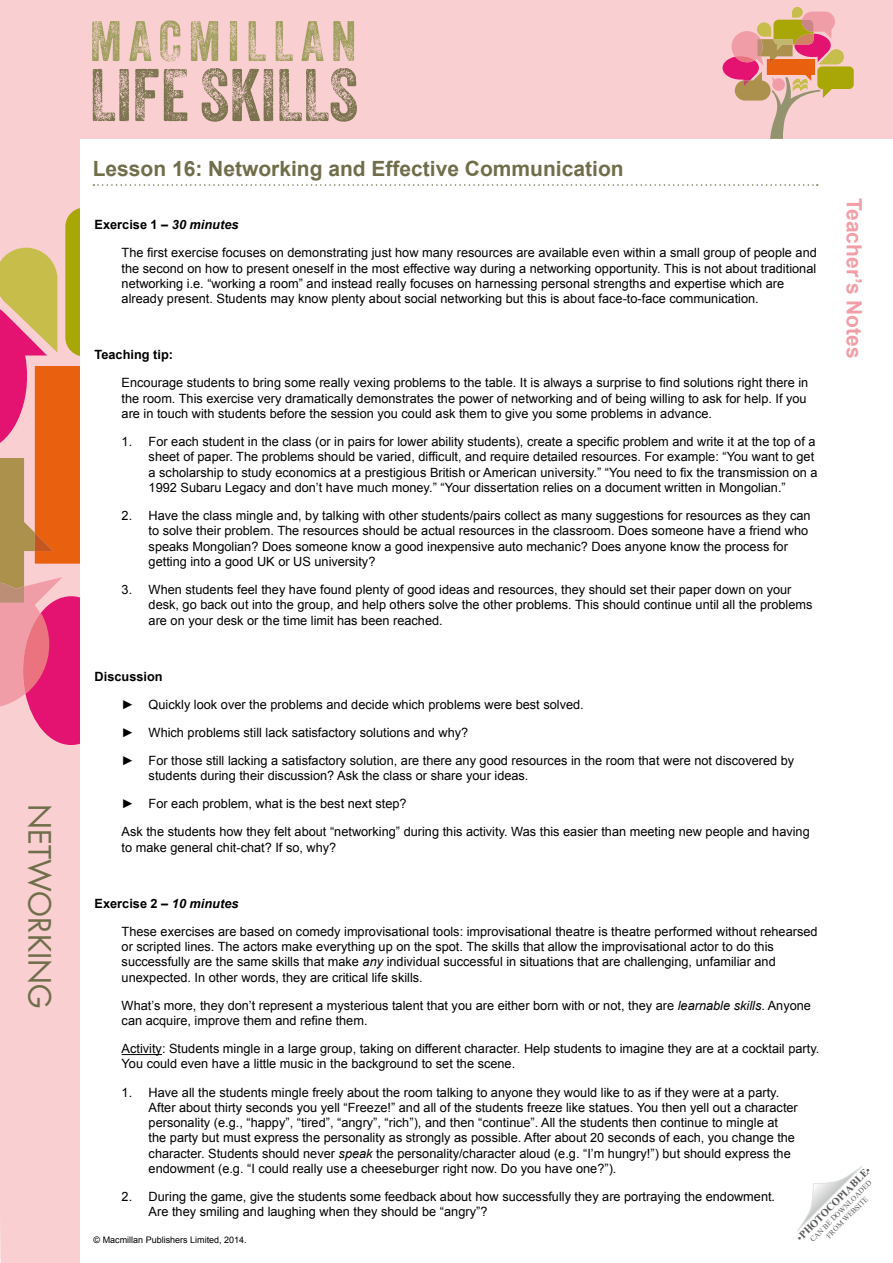
<style>
.page{position:relative;width:893px;height:1263px;background:#f9cfd2}
.page>*{position:absolute;margin:0;border:0;box-sizing:border-box;transform-origin:0 0}
.t1{font:72px "Veneer Three";color:#7a734d}
.t2{font:55.2px "Veneer Three";letter-spacing:.12em;color:#9e9e5c}
.t3{font:30px "Futura Std";color:#706e4a}
.t4{font:700 21px "Arial";color:#706e4a}
.t5{font:700 21px "Arial";color:#f29ea6}
.t6{font:12.75px/15.3px "Arial";color:#000}
.t7{font:700 12.75px "Arial";color:#000}
.t8{font:700 10.5px "Times New Roman";color:#595959}
.t9{font:9px "Arial";color:#000}
.t10{font:7.5px/9px "Times New Roman";color:#595959;text-align:center}
.s1{font-style:italic}
.s2{font-weight:400}
</style>
<div class="page">
<div style="left:81px;top:139px;width:811px;height:1124px;background:#fff"></div>
<svg style="left:797px;top:1166px;width:65px;height:65px"></svg>
<svg style="left:0;top:208px;width:81px;height:537px;background:#e18470"></svg>
<svg style="left:723px;top:7px;width:131px;height:132px;background:#e3ad9a"></svg>
<hr style="left:122px;top:1054px;width:40px;height:1px;background:#000">
<svg style="left:93px;top:184px;width:725px;height:2px"></svg>
<h3 class="t3" style="left:59px;top:804px;width:207px;rotate:90deg">networking</h3>
<h2 class="t2" style="left:90px;top:8px;width:268px">MACMILLAN</h2>
<h1 class="t1" style="left:90px;top:51px;width:270px">LIFE SKILLS</h1>
<h3 class="t4" style="left:93px;top:155px;width:532px">Lesson 16: Networking and Effective Communication</h3>
<p class="t7" style="left:95px;top:216px;width:145px">Exercise 1 – <span class="s1">30 minutes</span></p>
<p class="t6" style="left:122px;top:245px;width:697px">The first exercise focuses on demonstrating just how many resources are available even within a small group of people and the second on how to present oneself in the most effective way during a networking opportunity. This is not about traditional networking i.e. “working a room” and instead really focuses on harnessing personal strengths and expertise which are already present. Students may know plenty about social networking but this is about face-to-face communication.</p>
<p class="t7" style="left:95px;top:347px;width:80px">Teaching tip:</p>
<p class="t6" style="left:122px;top:375px;width:688px">Encourage students to bring some really vexing problems to the table. It is always a surprise to find solutions right there in the room. This exercise very dramatically demonstrates the power of networking and of being willing to ask for help. If you are in touch with students before the session you could ask them to give you some problems in advance.</p>
<p class="t6" style="left:149px;top:434px;width:670px;text-indent:-27px">1. For each student in the class (or in pairs for lower ability students), create a specific problem and write it at the top of a sheet of paper. The problems should be varied, difficult, and require detailed resources. For example: “You want to get a scholarship to study economics at a prestigious British or American university.” “You need to fix the transmission on a 1992 Subaru Legacy and don’t have much money.” “Your dissertation relies on a document written in Mongolian.”</p>
<p class="t6" style="left:149px;top:508px;width:663px;text-indent:-27px">2. Have the class mingle and, by talking with other students/pairs collect as many suggestions for resources as they can to solve their problem. The resources should be actual resources in the classroom. Does someone have a friend who speaks Mongolian? Does someone know a good inexpensive auto mechanic? Does anyone know the process for getting into a good UK or US university?</p>
<p class="t6" style="left:149px;top:582px;width:665px;text-indent:-27px">3. When students feel they have found plenty of good ideas and resources, they should set their paper down on your desk, go back out into the group, and help others solve the other problems. This should continue until all the problems are on your desk or the time limit has been reached.</p>
<p class="t7" style="left:95px;top:668px;width:70px">Discussion</p>
<p class="t6" style="left:122px;top:697px;width:464px">► Quickly look over the problems and decide which problems were best solved.</p>
<p class="t6" style="left:122px;top:725px;width:348px">► Which problems still lack satisfactory solutions and why?</p>
<p class="t6" style="left:149px;top:753px;width:647px;text-indent:-27px">► For those still lacking a satisfactory solution, are there any good resources in the room that were not discovered by students during their discussion? Ask the class or share your ideas.</p>
<p class="t6" style="left:122px;top:790px;width:690px;line-height:28px">► For each problem, what is the best next step?<br>Ask the students how they felt about “networking” during this activity. Was this easier than meeting new people and having</p>
<p class="t6" style="left:122px;top:840px;width:216px">to make general chit-chat? If so, why?</p>
<h3 class="t5" style="left:868px;top:198px;width:162px;rotate:90deg">Teacher’s Notes</h3>
<p class="t7" style="left:95px;top:895px;width:145px">Exercise 2 – <span class="s1">10 minutes</span></p>
<p class="t6" style="left:122px;top:924px;width:697px">These exercises are based on comedy improvisational tools: improvisational theatre is theatre performed without rehearsed or scripted lines. The actors make everything up on the spot. The skills that allow the improvisational actor to do this successfully are the same skills that make <span class="s1">any</span> individual successful in situations that are challenging, unfamiliar and unexpected. In other words, they are critical life skills.</p>
<p class="t6" style="left:122px;top:998px;width:691px">What’s more, they don’t represent a mysterious talent that you are either born with or not, they are <span class="s1">learnable skills</span>. Anyone can acquire, improve them and refine them.</p>
<p class="t6" style="left:122px;top:1041px;width:699px">Activity: Students mingle in a large group, taking on different character. Help students to imagine they are at a cocktail party.<br>You could even have a little music in the background to set the scene.</p>
<p class="t6" style="left:149px;top:1084px;width:651px;text-indent:-27px">1. Have all the students mingle freely about the room talking to anyone they would like to as if they were at a party.<br>After about thirty seconds you yell “Freeze!” and all of the students freeze like statues. You then yell out a character personality (e.g., “happy”, “tired”, “angry”, “rich”), and then “continue”. All the students then continue to mingle at the party but must express the personality as strongly as possible. After about 20 seconds of each, you change the character. Students should never <span class="s1">speak</span> the personality/character aloud (e.g. “I’m hungry!”) but should express the endowment (e.g. “I could really use a cheeseburger right now. Do you have one?”).</p>
<p class="t6" style="left:149px;top:1189px;width:628px;text-indent:-27px">2. During the game, give the students some feedback about how successfully they are portraying the endowment.<br>Are they smiling and laughing when they should be “angry”?</p>
<p class="t8" style="left:793px;top:1234px;width:101px;rotate:-45deg"><span class="s2">•</span>PHOTOCOPIABLE<span class="s2">•</span></p>
<p class="t10" style="left:808px;top:1237px;width:85px;rotate:-45deg">CAN BE DOWNLOADED<br>FROM WEBSITE</p>
<p class="t9" style="left:94px;top:1234px;width:155px">© Macmillan Publishers Limited, 2014.</p>
</div>
